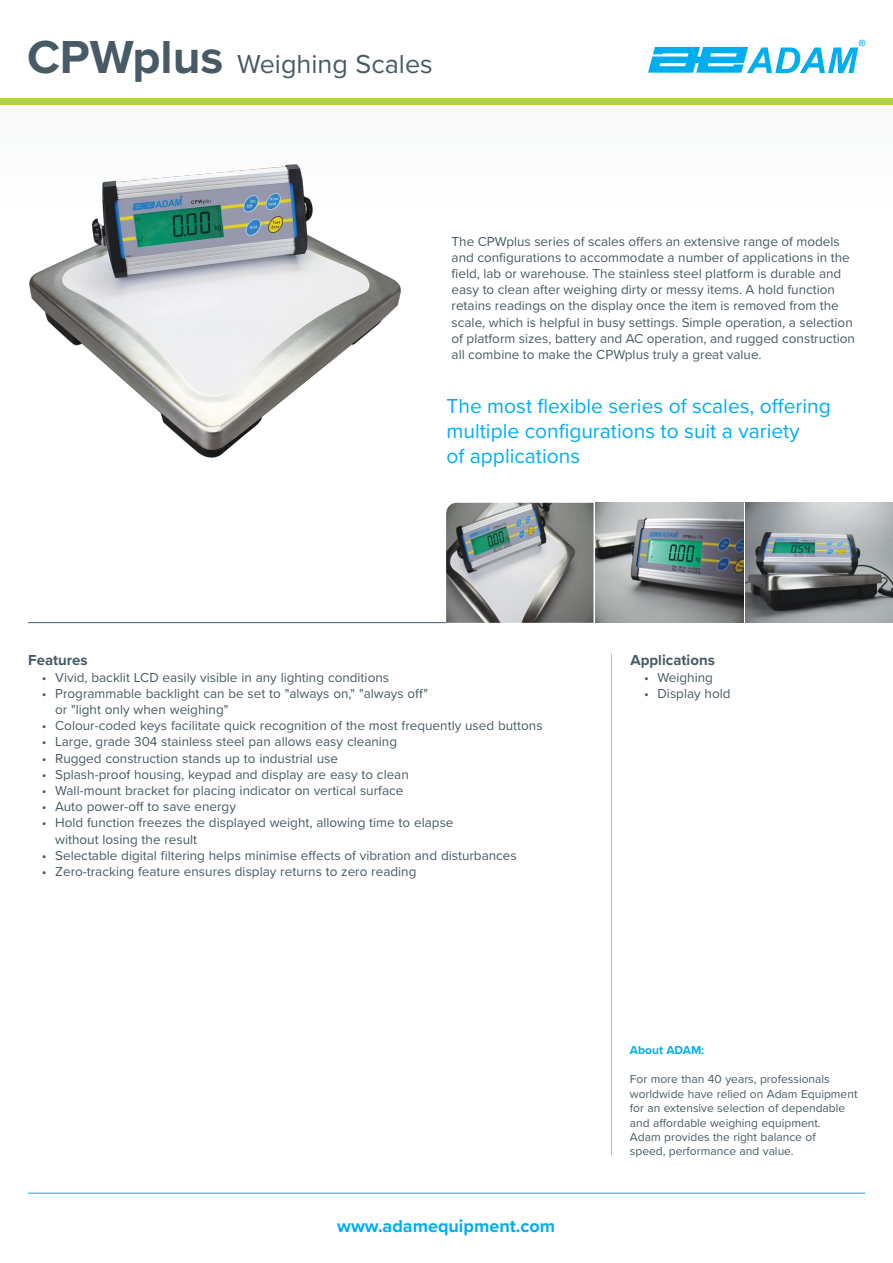
<style>
.page{position:relative;width:893px;height:1263px;background:#fff}
.page>*{position:absolute;margin:0;border:0;box-sizing:border-box;transform-origin:0 0}
.t1{font:27px "Proxima Nova";color:#465b65}
.t2{font:21px/25.2px "Proxima Nova";color:#00aeef}
.t3{font:700 18px "Proxima Nova";color:#00aeef}
.t4{font:700 15px "Proxima Nova";color:#465b65}
.t5{font:13.5px/16.2px "Proxima Nova";color:#465b65}
.t6{font:12px/14.4px "Proxima Nova";color:#465b65}
.t7{font:700 12px "Proxima Nova";color:#00aeef}
.s1{font-weight:700;font-size:48px}
</style>
<div class="page">
<div style="left:0;top:105px;width:893px;height:114px;background:#fafbfb"></div>
<svg style="left:648px;top:40px;width:217px;height:33px"></svg>
<div style="left:0;top:98px;width:893px;height:7px;background:#b2d33e"></div>
<hr style="left:28px;top:1193px;width:837px;height:1px;background:#00aeef">
<hr style="left:28px;top:622px;width:418px;height:1px;background:#465b65">
<hr style="left:611px;top:654px;width:1px;height:501px;background:#b1bfc7">
<img style="left:446px;top:503px;width:147px;height:120px">
<img style="left:596px;top:503px;width:147px;height:120px">
<img style="left:745px;top:503px;width:148px;height:120px">
<img style="left:29px;top:164px;width:372px;height:294px">
<h1 class="t1" style="left:27px;top:44px;width:407px"><span class="s1">CPWplus</span> Weighing Scales</h1>
<p class="t5" style="left:452px;top:232px;width:405px">The CPWplus series of scales offers an extensive range of models and configurations to accommodate a number of applications in the field, lab or warehouse. The stainless steel platform is durable and easy to clean after weighing dirty or messy items. A hold function retains readings on the display once the item is removed from the scale, which is helpful in busy settings. Simple operation, a selection of platform sizes, battery and AC operation, and rugged construction all combine to make the CPWplus truly a great value.</p>
<h2 class="t2" style="left:446px;top:392px;width:386px">The most flexible series of scales, offering multiple configurations to suit a variety<br>of applications</h2>
<p class="t4" style="left:28px;top:649px;width:61px">Features</p>
<p class="t5" style="left:42px;top:668px;width:349px">• Vivid, backlit LCD easily visible in any lighting conditions</p>
<p class="t5" style="left:55px;top:685px;width:374px;text-indent:-14px">• Programmable backlight can be set to "always on," "always off" or "light only when weighing"</p>
<p class="t5" style="left:42px;top:717px;width:502px">• Colour-coded keys facilitate quick recognition of the most frequently used buttons</p>
<p class="t5" style="left:42px;top:733px;width:357px">• Large, grade 304 stainless steel pan allows easy cleaning</p>
<p class="t5" style="left:42px;top:749px;width:298px">• Rugged construction stands up to industrial use</p>
<p class="t5" style="left:42px;top:766px;width:369px">• Splash-proof housing, keypad and display are easy to clean</p>
<p class="t5" style="left:42px;top:782px;width:363px">• Wall-mount bracket for placing indicator on vertical surface</p>
<p class="t5" style="left:42px;top:798px;width:196px">• Auto power-off to save energy</p>
<p class="t5" style="left:55px;top:814px;width:400px;text-indent:-14px">• Hold function freezes the displayed weight, allowing time to elapse without losing the result</p>
<p class="t5" style="left:42px;top:847px;width:477px">• Selectable digital filtering helps minimise effects of vibration and disturbances</p>
<p class="t5" style="left:42px;top:863px;width:376px">• Zero-tracking feature ensures display returns to zero reading</p>
<h3 class="t3" style="left:337px;top:1213px;width:219px">www.adamequipment.com</h3>
<p class="t4" style="left:630px;top:649px;width:86px">Applications</p>
<p class="t5" style="left:644px;top:668px;width:70px">• Weighing</p>
<p class="t5" style="left:644px;top:685px;width:88px">• Display hold</p>
<p class="t7" style="left:630px;top:1041px;width:76px">About ADAM:</p>
<p class="t6" style="left:630px;top:1071px;width:229px">For more than 40 years, professionals worldwide have relied on Adam Equipment for an extensive selection of dependable and affordable weighing equipment.<br>Adam provides the right balance of<br>speed, performance and value.</p>
</div>
